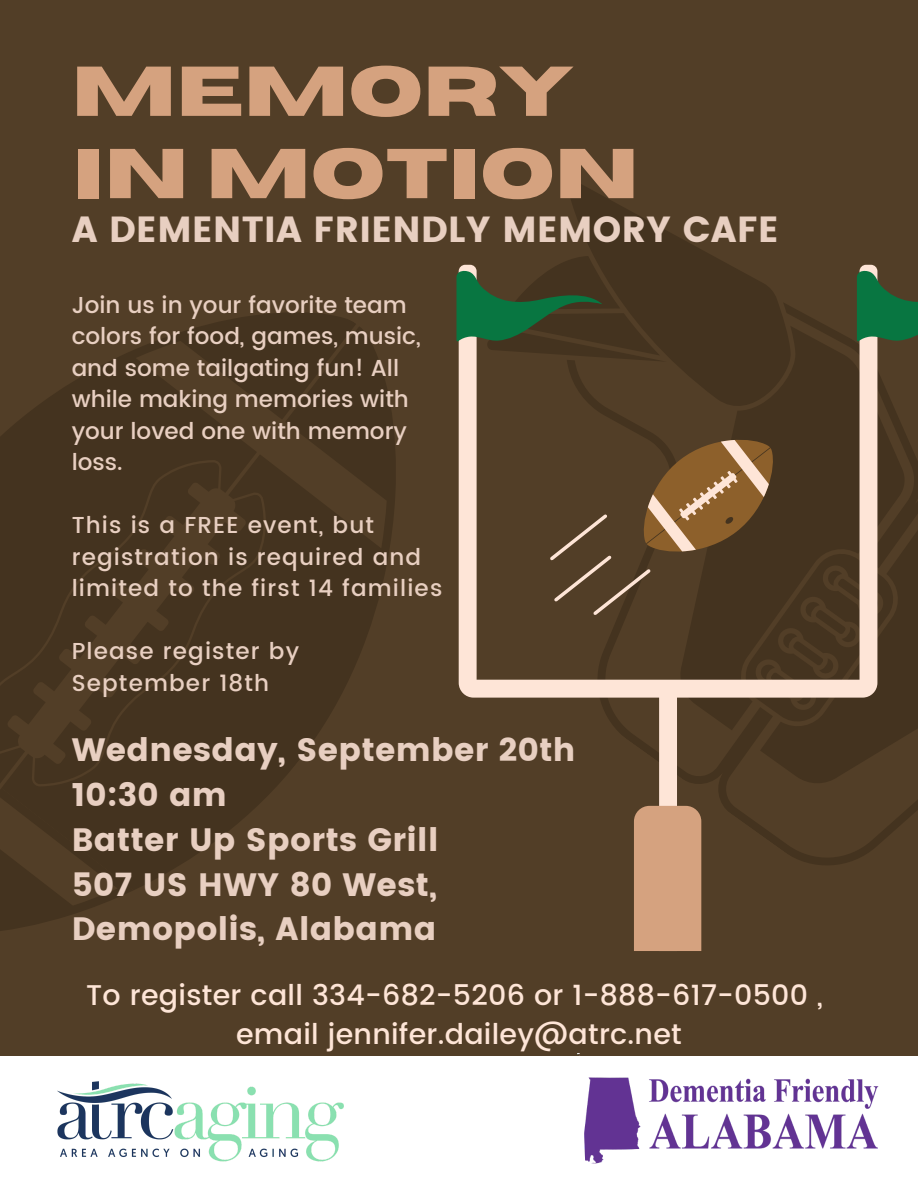
<style>
.page{position:relative;width:918px;height:1188px;background:#523e27}
.page>*{position:absolute;margin:0;border:0;box-sizing:border-box;transform-origin:0 0}
.t1{font:700 70.35px "Horizon";color:#d5a27f}
.t2{font:36.3px "Poppins";letter-spacing:.01em;color:#e8cfc1}
.t3{font:32.4px "Poppins";letter-spacing:.01em;color:#e8cfc1}
.t4{font:500 28.5px "Poppins";letter-spacing:.01em;color:#fee5d7}
.t5{font:500 23.1px/31.5px "Poppins";color:#e8cfc1}
.t6{font:500 23.1px/31.5px "Poppins";letter-spacing:.05em;color:#e8cfc1}
</style>
<div class="page">
<svg style="left:568px;top:181px;width:109px;height:56px"></svg>
<svg style="left:134px;top:327px;width:262px;height:563px"></svg>
<svg style="left:0;top:313px;width:356px;height:518px;fill:#44331f"></svg>
<svg style="left:0;top:788px;width:134px;height:143px"></svg>
<svg style="left:620px;top:733px;width:257px;height:218px"></svg>
<div style="left:634px;top:806px;width:67px;height:145px;background:#d5a27f"></div>
<svg style="left:456px;top:237px;width:462px;height:496px"></svg>
<div style="left:0;top:1057px;width:918px;height:131px;background:#fff"></div>
<img style="left:577px;top:1054px;width:309px;height:110px">
<img style="left:44px;top:1056px;width:314px;height:106px">
<p class="t1" style="left:72px;top:57px;width:504px">MEMORY</p>
<p class="t1" style="left:73px;top:139px;width:567px">IN MOTION</p>
<p class="t2" style="left:72px;top:209px;width:709px">A DEMENTIA FRIENDLY MEMORY CAFE</p>
<p class="t5" style="left:72px;top:289px;width:351px">Join us in your favorite team colors for food, games, music, and some tailgating fun! All while making memories with your loved one with memory loss.</p>
<p class="t6" style="left:72px;top:510px;width:351px">This is a FREE event, but registration is required and</p>
<p class="t6" style="left:72px;top:573px;width:372px">limited to the first 14 families</p>
<p class="t6" style="left:72px;top:636px;width:229px">Please register by</p>
<p class="t6" style="left:72px;top:667px;width:199px">September 18th</p>
<p class="t3" style="left:72px;top:731px;width:505px">Wednesday, September 20th</p>
<p class="t3" style="left:72px;top:775px;width:157px">10:30 am</p>
<p class="t3" style="left:72px;top:820px;width:368px">Batter Up Sports Grill</p>
<p class="t3" style="left:72px;top:865px;width:367px">507 US HWY 80 West,</p>
<p class="t3" style="left:72px;top:910px;width:366px">Demopolis, Alabama</p>
<p class="t4" style="left:86px;top:978px;width:738px">To register call 334-682-5206 or 1-888-617-0500 ,</p>
<p class="t4" style="left:236px;top:1018px;width:447px">email jennifer.dailey@atrc.net</p>
</div>
